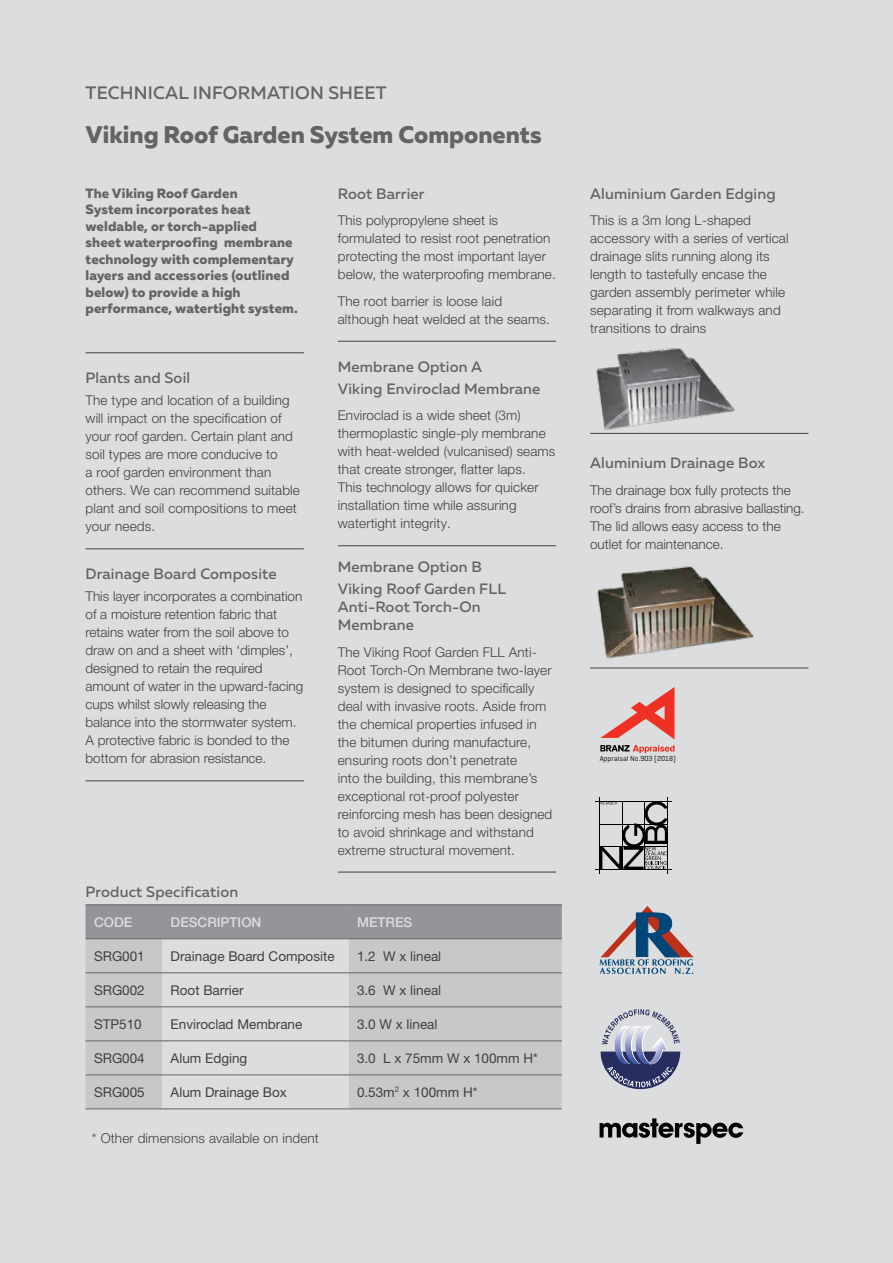
<style>
.page{position:relative;width:893px;height:1263px;background:#dcddde}
.page>*{position:absolute;margin:0;border:0;box-sizing:border-box;transform-origin:0 0}
.t1{font:800 24px "Muller";color:#636466}
.t2{font:500 18px "Muller";letter-spacing:.01em;color:#636466}
.t3{font:500 15px/22.2px "Muller";letter-spacing:.01em;color:#636466}
.t4{font:300 13.5px/18px "Helvetica Neue LT Pro";letter-spacing:.01em;color:#414042}
.t5{font:800 13.5px/16.5px "Muller";letter-spacing:.01em;color:#636466}
.t6{font:13.5px "Helvetica Neue LT Pro";color:#414042}
.t7{font:500 13.5px "Helvetica Neue LT Pro";color:#dcddde}
.t8{font:7.35px "Geogrotesque";letter-spacing:.005em;color:#000}
</style>
<div class="page">
<img style="left:590px;top:347px;width:153px;height:86px">
<img style="left:590px;top:566px;width:173px;height:102px">
<svg style="left:86px;top:905px;width:476px;height:203px"></svg>
<hr style="left:86px;top:904px;width:76px;height:1px;background:#636466">
<hr style="left:348px;top:904px;width:214px;height:1px;background:#636466">
<hr style="left:86px;top:938px;width:76px;height:1px;background:#636466">
<hr style="left:348px;top:938px;width:214px;height:1px;background:#636466">
<hr style="left:86px;top:972px;width:76px;height:1px;background:#636466">
<hr style="left:162px;top:972px;width:186px;height:1px;background:#636466">
<hr style="left:348px;top:972px;width:214px;height:1px;background:#636466">
<hr style="left:86px;top:1006px;width:76px;height:1px;background:#636466">
<hr style="left:162px;top:1006px;width:186px;height:1px;background:#636466">
<hr style="left:348px;top:1006px;width:214px;height:1px;background:#636466">
<hr style="left:86px;top:1040px;width:76px;height:1px;background:#636466">
<hr style="left:162px;top:1040px;width:186px;height:1px;background:#636466">
<hr style="left:348px;top:1040px;width:214px;height:1px;background:#636466">
<hr style="left:86px;top:1074px;width:76px;height:1px;background:#636466">
<hr style="left:162px;top:1074px;width:186px;height:1px;background:#636466">
<hr style="left:348px;top:1074px;width:214px;height:1px;background:#636466">
<hr style="left:86px;top:1108px;width:76px;height:1px;background:#636466">
<hr style="left:162px;top:1108px;width:186px;height:1px;background:#636466">
<hr style="left:348px;top:1108px;width:214px;height:1px;background:#636466">
<hr style="left:162px;top:904px;width:186px;height:1px;background:#636466">
<hr style="left:162px;top:938px;width:186px;height:1px;background:#636466">
<hr style="left:86px;top:352px;width:218px;height:1px;background:#414042">
<hr style="left:86px;top:548px;width:218px;height:1px;background:#414042">
<hr style="left:86px;top:780px;width:218px;height:1px;background:#414042">
<hr style="left:338px;top:341px;width:218px;height:1px;background:#414042">
<hr style="left:338px;top:545px;width:218px;height:1px;background:#414042">
<hr style="left:338px;top:872px;width:218px;height:1px;background:#414042">
<hr style="left:590px;top:433px;width:218px;height:1px;background:#414042">
<hr style="left:590px;top:668px;width:218px;height:1px;background:#414042">
<svg style="left:600px;top:687px;width:74px;height:52px"></svg>
<svg style="left:600px;top:745px;width:74px;height:8px"></svg>
<svg style="left:601px;top:1009px;width:79px;height:80px"></svg>
<svg style="left:600px;top:1118px;width:143px;height:26px"></svg>
<svg style="left:600px;top:906px;width:94px;height:68px"></svg>
<svg style="left:600px;top:801px;width:68px;height:68px"></svg>
<h2 class="t2" style="left:86px;top:82px;width:303px">TECHNICAL INFORMATION SHEET</h2>
<h1 class="t1" style="left:86px;top:120px;width:458px">Viking Roof Garden System Components</h1>
<p class="t5" style="left:86px;top:185px;width:214px">The Viking Roof Garden<br>System incorporates heat weldable, or torch-applied<br>sheet waterproofing membrane technology with complementary layers and accessories (outlined below) to provide a high performance, watertight system.</p>
<p class="t3" style="left:86px;top:367px;width:106px">Plants and Soil</p>
<p class="t4" style="left:86px;top:391px;width:216px">The type and location of a building will impact on the specification of your roof garden. Certain plant and soil types are more conducive to<br>a roof garden environment than others. We can recommend suitable plant and soil compositions to meet your needs.</p>
<p class="t3" style="left:86px;top:563px;width:193px">Drainage Board Composite</p>
<p class="t4" style="left:86px;top:587px;width:219px">This layer incorporates a combination of a moisture retention fabric that retains water from the soil above to draw on and a sheet with ‘dimples’, designed to retain the required amount of water in the upward-facing cups whilst slowly releasing the balance into the stormwater system.<br>A protective fabric is bonded to the bottom for abrasion resistance.</p>
<p class="t3" style="left:86px;top:880px;width:154px">Product Specification</p>
<p class="t3" style="left:338px;top:182px;width:88px">Root Barrier</p>
<p class="t4" style="left:338px;top:211px;width:219px">This polypropylene sheet is formulated to resist root penetration protecting the most important layer below, the waterproofing membrane.</p>
<p class="t4" style="left:338px;top:292px;width:214px">The root barrier is loose laid although heat welded at the seams.</p>
<p class="t3" style="left:338px;top:355px;width:204px">Membrane Option A<br>Viking Enviroclad Membrane</p>
<p class="t4" style="left:338px;top:406px;width:219px">Enviroclad is a wide sheet (3m) thermoplastic single-ply membrane with heat-welded (vulcanised) seams that create stronger, flatter laps.<br>This technology allows for quicker installation time while assuring watertight integrity.</p>
<p class="t3" style="left:338px;top:555px;width:170px">Membrane Option B<br>Viking Roof Garden FLL</p>
<p class="t3" style="left:338px;top:598px;width:144px;line-height:18px">Anti-Root Torch-On<br>Membrane</p>
<p class="t4" style="left:338px;top:642px;width:216px">The Viking Roof Garden FLL Anti-Root Torch-On Membrane two-layer system is designed to specifically deal with invasive roots. Aside from the chemical properties infused in the bitumen during manufacture, ensuring roots don’t penetrate<br>into the building, this membrane’s exceptional rot-proof polyester reinforcing mesh has been designed to avoid shrinkage and withstand extreme structural movement.</p>
<p class="t7" style="left:94px;top:914px;width:40px">CODE</p>
<p class="t7" style="left:171px;top:914px;width:92px">DESCRIPTION</p>
<p class="t7" style="left:357px;top:914px;width:57px">METRES</p>
<p class="t6" style="left:94px;top:947px;width:52px">SRG001</p>
<p class="t6" style="left:171px;top:947px;width:166px">Drainage Board Composite</p>
<p class="t6" style="left:357px;top:947px;width:86px">1.2 W x lineal</p>
<p class="t6" style="left:94px;top:981px;width:52px">SRG002</p>
<p class="t6" style="left:171px;top:981px;width:74px">Root Barrier</p>
<p class="t6" style="left:357px;top:981px;width:86px">3.6 W x lineal</p>
<p class="t6" style="left:94px;top:1015px;width:49px">STP510</p>
<p class="t6" style="left:171px;top:1015px;width:133px">Enviroclad Membrane</p>
<p class="t6" style="left:357px;top:1015px;width:82px">3.0 W x lineal</p>
<p class="t6" style="left:94px;top:1049px;width:52px">SRG004</p>
<p class="t6" style="left:171px;top:1049px;width:78px">Alum Edging</p>
<p class="t6" style="left:357px;top:1049px;width:182px">3.0 L x 75mm W x 100mm H*</p>
<p class="t6" style="left:94px;top:1083px;width:52px">SRG005</p>
<p class="t6" style="left:171px;top:1083px;width:118px">Alum Drainage Box</p>
<p class="t6" style="left:357px;top:1083px;width:122px">0.53m<sup>2</sup> x 100mm H*</p>
<p class="t4" style="left:92px;top:1129px;width:229px">* Other dimensions available on indent</p>
<p class="t3" style="left:590px;top:182px;width:187px">Aluminium Garden Edging</p>
<p class="t4" style="left:590px;top:211px;width:200px">This is a 3m long L-shaped accessory with a series of vertical drainage slits running along its length to tastefully encase the garden assembly perimeter while separating it from walkways and transitions to drains</p>
<p class="t3" style="left:590px;top:452px;width:176px">Aluminium Drainage Box</p>
<p class="t4" style="left:590px;top:480px;width:216px">The drainage box fully protects the roof’s drains from abrasive ballasting.<br>The lid allows easy access to the outlet for maintenance.</p>
<p class="t8" style="left:600px;top:753px;width:78px">Appraisal No.903 [2018]</p>
</div>
